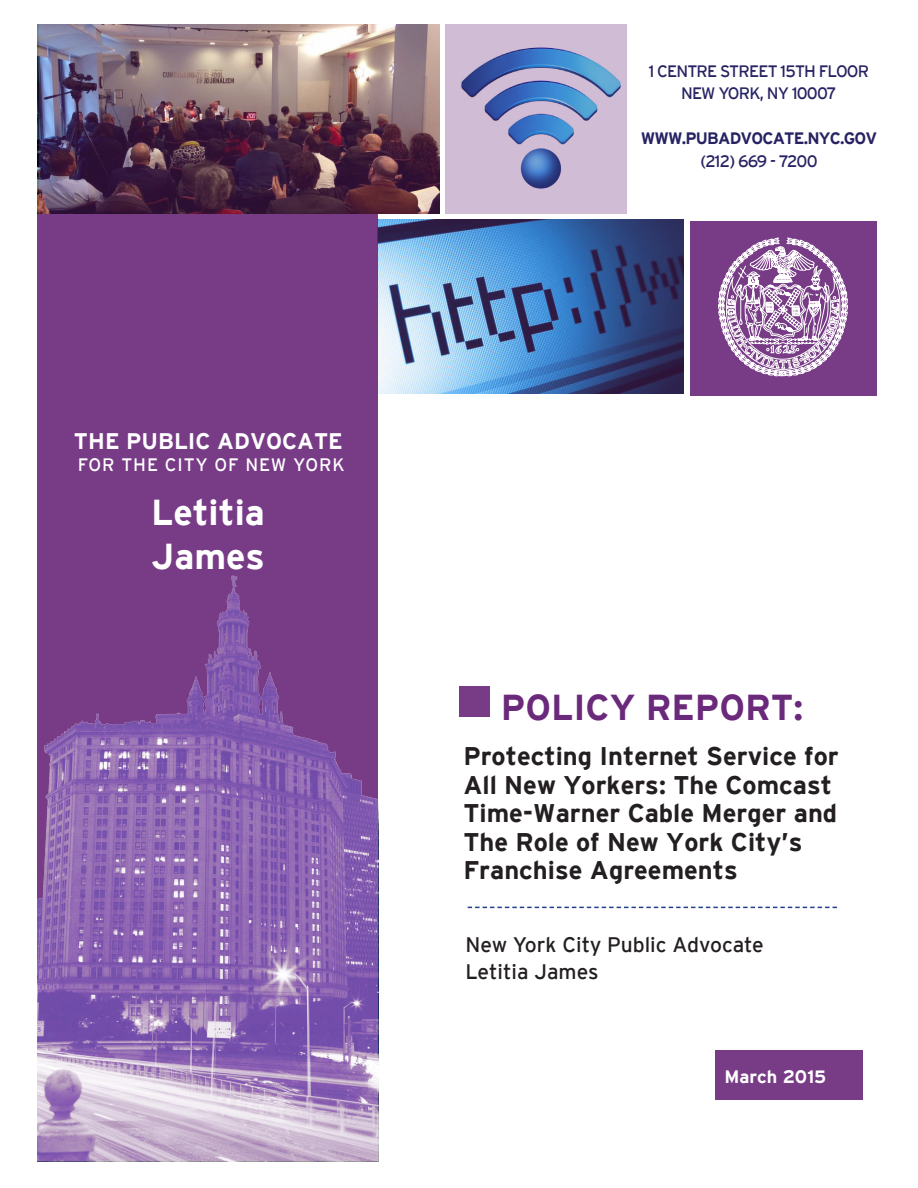
<style>
.page{position:relative;width:918px;height:1188px;background:#fff}
.page>*{position:absolute;margin:0;border:0;box-sizing:border-box;transform-origin:0 0}
.t1{font:700 36px "Interstate";color:#6b297b}
.t2{font:700 36px/43.2px "Interstate";color:#fff}
.t3{font:700 25.5px/28.5px "Interstate";color:#231f20}
.t4{font:700 22.5px "Interstate";color:#fff}
.t5{font:21px "Interstate";color:#231f20}
.t6{font:18px "Interstate";letter-spacing:.05em;color:#fff}
.t7{font:700 18px "Interstate";color:#fff}
.t8{font:16.5px "Interstate";letter-spacing:-.05em;color:#272363}
.t9{font:700 16.5px "Interstate";letter-spacing:-.05em;color:#272363}
</style>
<div class="page">
<div style="left:38px;top:54px;width:340px;height:1107px;background:#783c86"></div>
<img style="left:38px;top:575px;width:340px;height:586px">
<div style="left:690px;top:221px;width:187px;height:174px;background:#783c86"></div>
<svg style="left:718px;top:237px;width:130px;height:140px"></svg>
<div style="left:459px;top:687px;width:30px;height:30px;background:#783c86"></div>
<svg style="left:468px;top:907px;width:369px;height:1px"></svg>
<div style="left:716px;top:1050px;width:147px;height:50px;background:#783c86"></div>
<svg style="left:378px;top:220px;width:305px;height:174px;background:#567aac"></svg>
<img style="left:39px;top:24px;width:401px;height:189px">
<svg style="left:446px;top:24px;width:181px;height:189px;background:#aca9ce"></svg>
<p class="t4" style="left:74px;top:429px;width:270px">THE PUBLIC ADVOCATE</p>
<p class="t6" style="left:78px;top:454px;width:268px">FOR THE CITY OF NEW YORK</p>
<p class="t2" style="left:151px;top:491px;width:115px">Letitia<br>James</p>
<p class="t8" style="left:649px;top:61px;width:222px">1 CENTRE STREET 15TH FLOOR</p>
<p class="t8" style="left:681px;top:84px;width:157px">NEW YORK, NY 10007</p>
<p class="t9" style="left:641px;top:129px;width:238px">WWW.PUBADVOCATE.NYC.GOV</p>
<p class="t8" style="left:700px;top:151px;width:119px">(212) 669 - 7200</p>
<p class="t1" style="left:501px;top:687px;width:304px">POLICY REPORT:</p>
<p class="t3" style="left:463px;top:742px;width:377px">Protecting Internet Service for<br>All New Yorkers: The Comcast<br>Time-Warner Cable Merger and<br>The Role of New York City’s<br>Franchise Agreements</p>
<p class="t5" style="left:465px;top:933px;width:300px">New York City Public Advocate</p>
<p class="t5" style="left:465px;top:960px;width:135px">Letitia James</p>
<p class="t7" style="left:725px;top:1066px;width:103px">March 2015</p>
</div>
